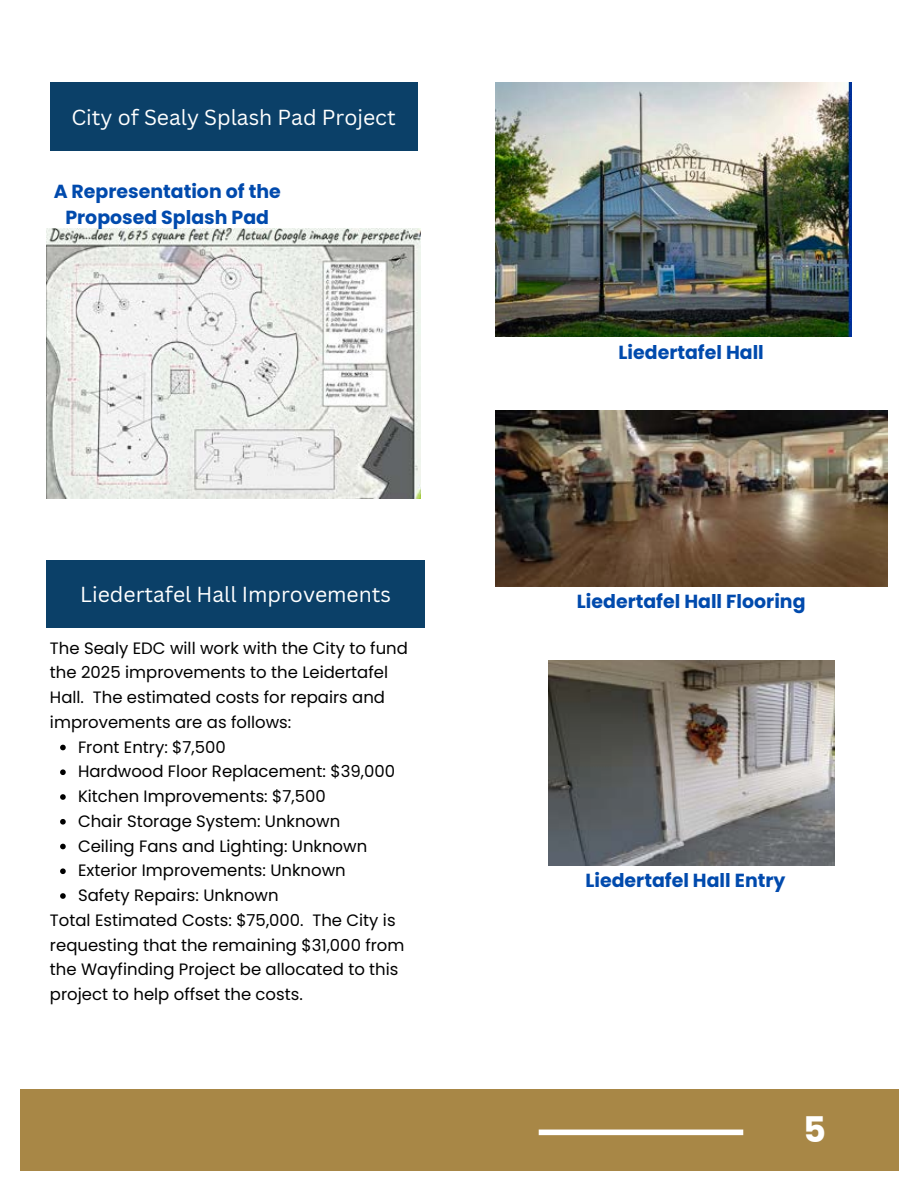
<style>
.page{position:relative;width:918px;height:1188px;background:#fff}
.page>*{position:absolute;margin:0;border:0;box-sizing:border-box;transform-origin:0 0}
.t1{font:700 35.25px "Poppins";color:#fff}
.t2{font:21.15px "Canva Sans";color:#fff}
.t3{font:700 18.9px/25.8px "Poppins";color:#004aad;text-align:center}
.t4{font:16.5px/24.8px "Poppins";color:#000}
</style>
<div class="page">
<div style="left:20px;top:1089px;width:878px;height:81px;background:#a88746"></div>
<div style="left:539px;top:1130px;width:204px;height:5px;background:#fff"></div>
<img style="left:47px;top:229px;width:373px;height:270px">
<div style="left:47px;top:560px;width:378px;height:68px;background:#0b4068"></div>
<img style="left:496px;top:410px;width:391px;height:177px">
<img style="left:548px;top:661px;width:286px;height:204px">
<img style="left:496px;top:82px;width:355px;height:255px">
<svg style="left:60px;top:745px;width:6px;height:5px"></svg>
<svg style="left:60px;top:769px;width:6px;height:6px"></svg>
<svg style="left:60px;top:794px;width:6px;height:6px"></svg>
<svg style="left:60px;top:819px;width:6px;height:6px"></svg>
<svg style="left:60px;top:844px;width:6px;height:5px"></svg>
<svg style="left:60px;top:868px;width:6px;height:6px"></svg>
<svg style="left:60px;top:893px;width:6px;height:6px"></svg>
<div style="left:50px;top:82px;width:367px;height:69px;background:#0b4068"></div>
<h2 class="t2" style="left:71px;top:103px;width:326px">City of Sealy Splash Pad Project</h2>
<p class="t3" style="left:54px;top:178px;width:229px">A Representation of the<br>Proposed Splash Pad</p>
<h2 class="t2" style="left:80px;top:579px;width:312px">Liedertafel Hall Improvements</h2>
<p class="t4" style="left:50px;top:635px;width:359px">The Sealy EDC will work with the City to fund the 2025 improvements to the Leidertafel Hall. The estimated costs for repairs and improvements are as follows:</p>
<p class="t4" style="left:78px;top:734px;width:149px">Front Entry: $7,500</p>
<p class="t4" style="left:78px;top:759px;width:319px">Hardwood Floor Replacement: $39,000</p>
<p class="t4" style="left:78px;top:784px;width:249px">Kitchen Improvements: $7,500</p>
<p class="t4" style="left:78px;top:809px;width:264px">Chair Storage System: Unknown</p>
<p class="t4" style="left:78px;top:833px;width:291px">Ceiling Fans and Lighting: Unknown</p>
<p class="t4" style="left:78px;top:858px;width:269px">Exterior Improvements: Unknown</p>
<p class="t4" style="left:78px;top:883px;width:202px">Safety Repairs: Unknown</p>
<h2 class="t4" style="left:50px;top:908px;width:356px">Total Estimated Costs: $75,000. The City is requesting that the remaining $31,000 from the Wayfinding Project be allocated to this project to help offset the costs.</h2>
<p class="t3" style="left:619px;top:339px;width:147px">Liedertafel Hall</p>
<h2 class="t3" style="left:577px;top:589px;width:230px">Liedertafel Hall Flooring</h2>
<p class="t3" style="left:585px;top:867px;width:202px">Liedertafel Hall Entry</p>
<p class="t1" style="left:803px;top:1105px;width:24px">5</p>
</div>
